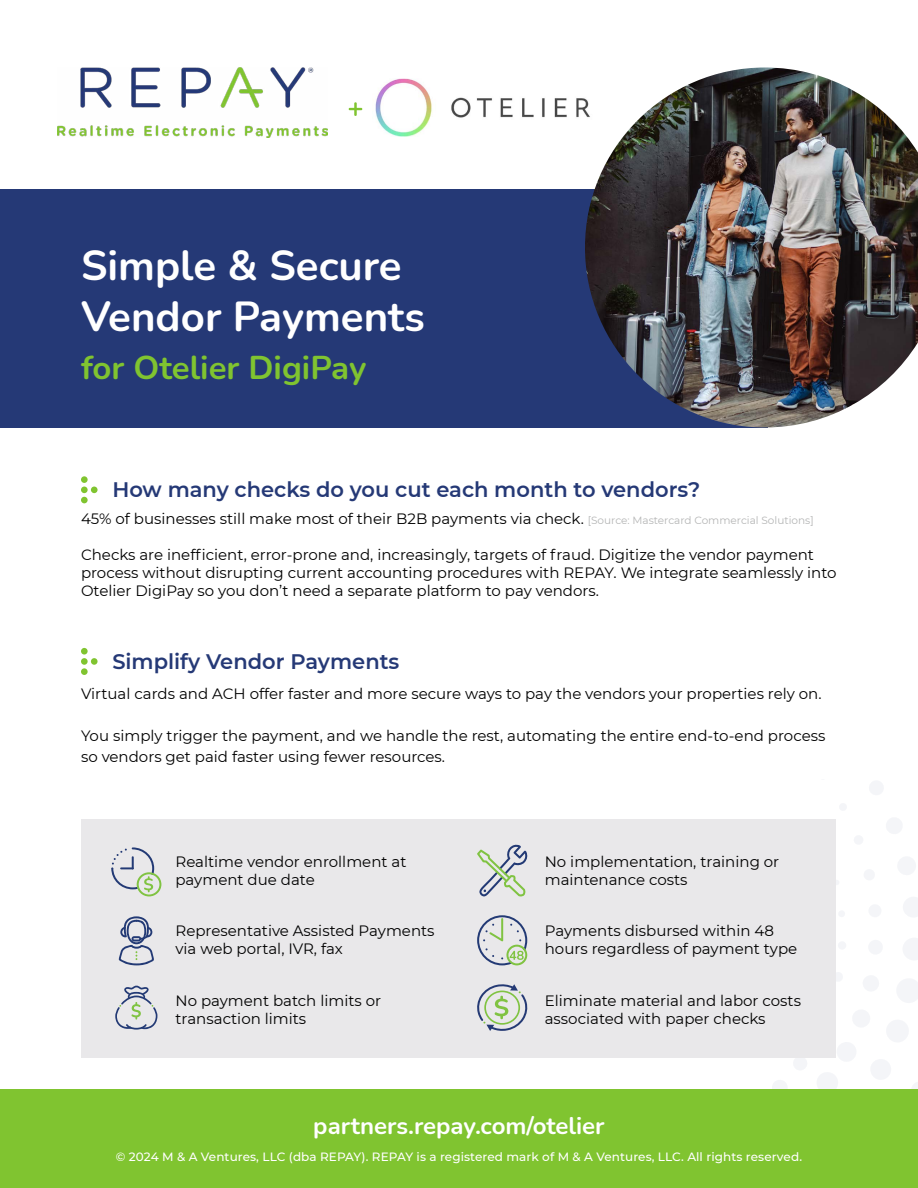
<style>
.page{position:relative;width:918px;height:1188px;background:#fff}
.page>*{position:absolute;margin:0;border:0;box-sizing:border-box;transform-origin:0 0}
.t1{font:700 42px/50.4px "Nunito";color:#fff}
.t2{font:700 33px "Nunito";color:#80c430}
.t3{font:700 24px "Nunito";color:#fff}
.t4{font:600 21px "Montserrat";color:#253976}
.t5{font:15px/18px "Montserrat";color:#000}
.t6{font:500 12px "Montserrat";letter-spacing:.01em;color:#fff}
.s1{font-size:10.5px;color:#b4b5b5}
</style>
<div class="page">
<div style="left:0;top:189px;width:768px;height:239px;background:#253976"></div>
<svg style="left:772px;top:1080px;width:15px;height:9px"></svg>
<svg style="left:792px;top:1057px;width:16px;height:13px"></svg>
<svg style="left:836px;top:972px;width:6px;height:9px"></svg>
<div style="left:838px;top:941px;width:8px;height:9px;background:#f4f5f8;border-radius:50%"></div>
<div style="left:838px;top:910px;width:7px;height:7px;background:#f4f5f8;border-radius:50%"></div>
<svg style="left:836px;top:880px;width:3px;height:5px"></svg>
<svg style="left:817px;top:1073px;width:21px;height:16px"></svg>
<svg style="left:835px;top:1042px;width:21px;height:19px"></svg>
<svg style="left:853px;top:1010px;width:17px;height:17px"></svg>
<svg style="left:863px;top:976px;width:16px;height:15px"></svg>
<div style="left:868px;top:940px;width:15px;height:15px;background:#f4f5f8;border-radius:50%"></div>
<div style="left:868px;top:904px;width:14px;height:14px;background:#f4f5f8;border-radius:50%"></div>
<svg style="left:864px;top:870px;width:10px;height:10px"></svg>
<svg style="left:854px;top:836px;width:9px;height:8px"></svg>
<svg style="left:840px;top:804px;width:6px;height:6px"></svg>
<svg style="left:897px;top:979px;width:21px;height:24px"></svg>
<svg style="left:903px;top:938px;width:15px;height:22px"></svg>
<svg style="left:903px;top:897px;width:15px;height:20px"></svg>
<svg style="left:898px;top:857px;width:18px;height:18px"></svg>
<svg style="left:886px;top:818px;width:16px;height:16px"></svg>
<svg style="left:869px;top:781px;width:14px;height:14px"></svg>
<svg style="left:887px;top:1020px;width:21px;height:22px"></svg>
<svg style="left:871px;top:1060px;width:20px;height:19px"></svg>
<svg style="left:912px;top:1082px;width:6px;height:7px"></svg>
<img style="left:375px;top:78px;width:210px;height:59px">
<img style="left:585px;top:68px;width:333px;height:360px">
<div style="left:0;top:1089px;width:918px;height:99px;background:#80c430"></div>
<div style="left:82px;top:819px;width:754px;height:238px;background:#e9e8ea"></div>
<div style="left:81px;top:487px;width:7px;height:6px;background:#80c430;border-radius:50%"></div>
<div style="left:91px;top:487px;width:7px;height:6px;background:#80c430;border-radius:50%"></div>
<div style="left:81px;top:476px;width:7px;height:7px;background:#80c430;border-radius:50%"></div>
<div style="left:81px;top:497px;width:7px;height:6px;background:#80c430;border-radius:50%"></div>
<div style="left:81px;top:658px;width:7px;height:7px;background:#80c430;border-radius:50%"></div>
<div style="left:91px;top:658px;width:7px;height:7px;background:#80c430;border-radius:50%"></div>
<div style="left:81px;top:648px;width:7px;height:7px;background:#80c430;border-radius:50%"></div>
<div style="left:81px;top:668px;width:7px;height:7px;background:#80c430;border-radius:50%"></div>
<svg style="left:111px;top:847px;width:50px;height:49px"></svg>
<svg style="left:119px;top:916px;width:35px;height:49px"></svg>
<svg style="left:477px;top:844px;width:51px;height:52px"></svg>
<svg style="left:477px;top:984px;width:51px;height:47px"></svg>
<svg style="left:477px;top:915px;width:50px;height:50px"></svg>
<svg style="left:115px;top:986px;width:42px;height:44px"></svg>
<svg style="left:349px;top:102px;width:13px;height:14px"></svg>
<img style="left:58px;top:68px;width:270px;height:70px">
<h1 class="t1" style="left:81px;top:239px;width:345px">Simple &amp; Secure<br>Vendor Payments</h1>
<h2 class="t2" style="left:81px;top:344px;width:287px">for Otelier DigiPay</h2>
<h3 class="t4" style="left:112px;top:475px;width:589px">How many checks do you cut each month to vendors?</h3>
<p class="t5" style="left:81px;top:510px;width:734px">45% of businesses still make most of their B2B payments via check. <span class="s1">[Source: Mastercard Commercial Solutions]</span></p>
<p class="t5" style="left:81px;top:546px;width:757px">Checks are inefficient, error-prone and, increasingly, targets of fraud. Digitize the vendor payment process without disrupting current accounting procedures with REPAY. We integrate seamlessly into<br>Otelier DigiPay so you don’t need a separate platform to pay vendors.</p>
<h3 class="t4" style="left:112px;top:647px;width:289px">Simplify Vendor Payments</h3>
<p class="t5" style="left:81px;top:684px;width:742px">Virtual cards and ACH offer faster and more secure ways to pay the vendors your properties rely on.</p>
<p class="t5" style="left:81px;top:725px;width:746px;line-height:21px">You simply trigger the payment, and we handle the rest, automating the entire end-to-end process so vendors get paid faster using fewer resources.</p>
<p class="t5" style="left:176px;top:852px;width:232px">Realtime vendor enrollment at payment due date</p>
<p class="t5" style="left:545px;top:852px;width:236px">No implementation, training or maintenance costs</p>
<p class="t5" style="left:176px;top:922px;width:261px">Representative Assisted Payments via web portal, IVR, fax</p>
<p class="t5" style="left:545px;top:922px;width:254px">Payments disbursed within 48 hours regardless of payment type</p>
<p class="t5" style="left:176px;top:991px;width:207px">No payment batch limits or transaction limits</p>
<p class="t5" style="left:545px;top:991px;width:258px">Eliminate material and labor costs associated with paper checks</p>
<h3 class="t3" style="left:313px;top:1109px;width:293px">partners.repay.com/otelier</h3>
<p class="t6" style="left:116px;top:1148px;width:688px">© 2024 M &amp; A Ventures, LLC (dba REPAY). REPAY is a registered mark of M &amp; A Ventures, LLC. All rights reserved.</p>
</div>
